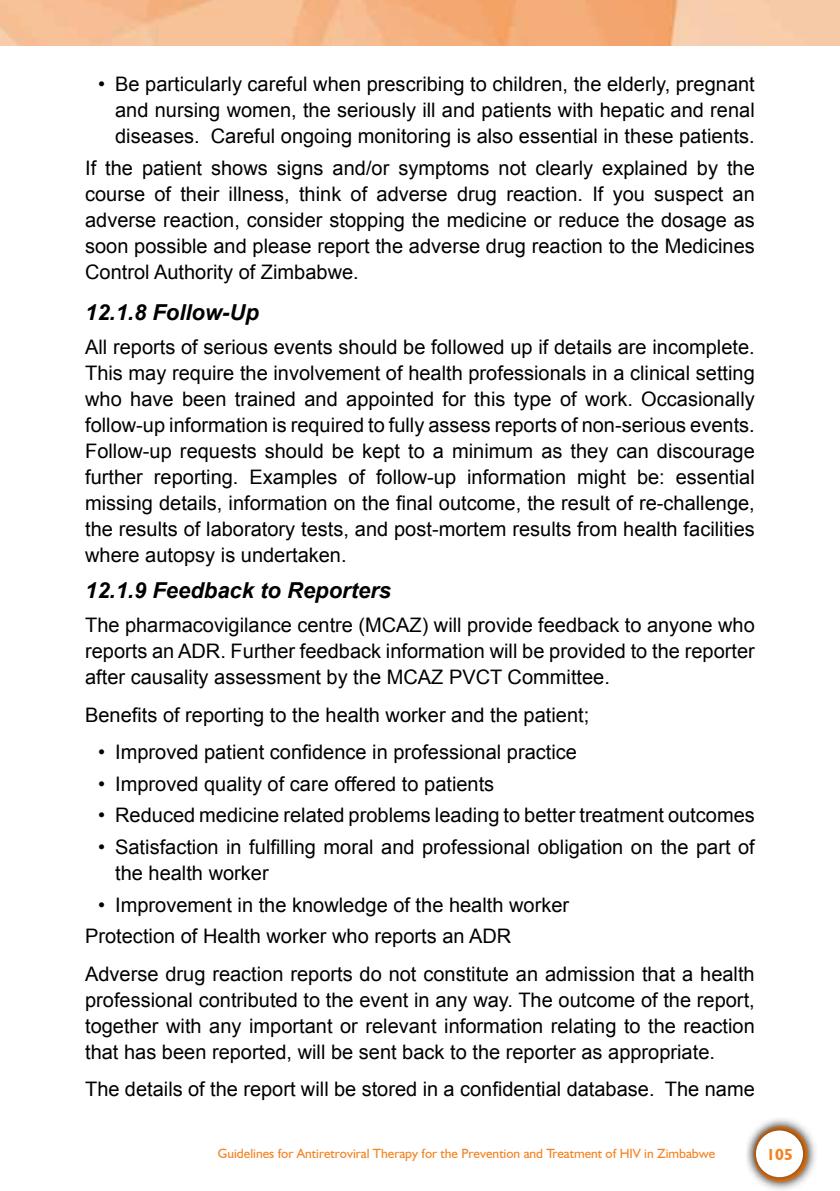
<style>
.page{position:relative;width:840px;height:1191px;background:#fff}
.page>*{position:absolute;margin:0;border:0;box-sizing:border-box;transform-origin:0 0}
.t1{font:italic 700 22px "Arial";color:#000}
.t2{font:20px/26px "Arial";color:#000;text-align:justify}
.t3{font:700 16px "Humanist 521 BT";color:#f58220}
.t4{font:13.4px "Humanist 521 BT";color:#f58220}
</style>
<div class="page">
<div style="left:743px;top:1116px;width:74px;height:75px;background:#000;opacity:.75"></div>
<div style="left:745px;top:1120px;width:68px;height:67px;background:#000;opacity:.75"></div>
<div style="left:755px;top:1130px;width:47px;height:47px;background:#fff;border-radius:50%"></div>
<svg style="left:0;top:0;width:839px;height:45px;background:#f5b98d"></svg>
<p class="t2" style="left:115px;top:71px;width:640px;text-indent:-17px">• Be particularly careful when prescribing to children, the elderly, pregnant and nursing women, the seriously ill and patients with hepatic and renal diseases. Careful ongoing monitoring is also essential in these patients.</p>
<p class="t2" style="left:85px;top:155px;width:670px">If the patient shows signs and/or symptoms not clearly explained by the course of their illness, think of adverse drug reaction. If you suspect an adverse reaction, consider stopping the medicine or reduce the dosage as soon possible and please report the adverse drug reaction to the Medicines Control Authority of Zimbabwe.</p>
<p class="t1" style="left:85px;top:297px;width:175px">12.1.8 Follow-Up</p>
<p class="t2" style="left:85px;top:334px;width:670px">All reports of serious events should be followed up if details are incomplete.<br>This may require the involvement of health professionals in a clinical setting who have been trained and appointed for this type of work. Occasionally follow-up information is required to fully assess reports of non-serious events.<br>Follow-up requests should be kept to a minimum as they can discourage further reporting. Examples of follow-up information might be: essential missing details, information on the final outcome, the result of re-challenge, the results of laboratory tests, and post-mortem results from health facilities where autopsy is undertaken.</p>
<p class="t1" style="left:85px;top:575px;width:307px">12.1.9 Feedback to Reporters</p>
<p class="t2" style="left:85px;top:612px;width:670px">The pharmacovigilance centre (MCAZ) will provide feedback to anyone who reports an ADR. Further feedback information will be provided to the reporter after causality assessment by the MCAZ PVCT Committee.</p>
<p class="t2" style="left:85px;top:702px;width:505px">Benefits of reporting to the health worker and the patient;</p>
<p class="t2" style="left:98px;top:739px;width:480px">• Improved patient confidence in professional practice</p>
<p class="t2" style="left:98px;top:771px;width:397px">• Improved quality of care offered to patients</p>
<p class="t2" style="left:98px;top:802px;width:657px">• Reduced medicine related problems leading to better treatment outcomes</p>
<p class="t2" style="left:115px;top:834px;width:640px;text-indent:-17px">• Satisfaction in fulfilling moral and professional obligation on the part of the health worker</p>
<p class="t2" style="left:85px;top:889px;width:485px;line-height:31.6px;text-indent:13px">• Improvement in the knowledge of the health worker<br>Protection of Health worker who reports an ADR</p>
<p class="t2" style="left:85px;top:961px;width:670px">Adverse drug reaction reports do not constitute an admission that a health professional contributed to the event in any way. The outcome of the report, together with any important or relevant information relating to the reaction that has been reported, will be sent back to the reporter as appropriate.</p>
<p class="t2" style="left:85px;top:1076px;width:670px">The details of the report will be stored in a confidential database. The name</p>
<p class="t4" style="left:218px;top:1145px;width:498px">Guidelines for Antiretroviral Therapy for the Prevention and Treatment of HIV in Zimbabwe</p>
<p class="t3" style="left:766px;top:1144px;width:28px">105</p>
</div>
